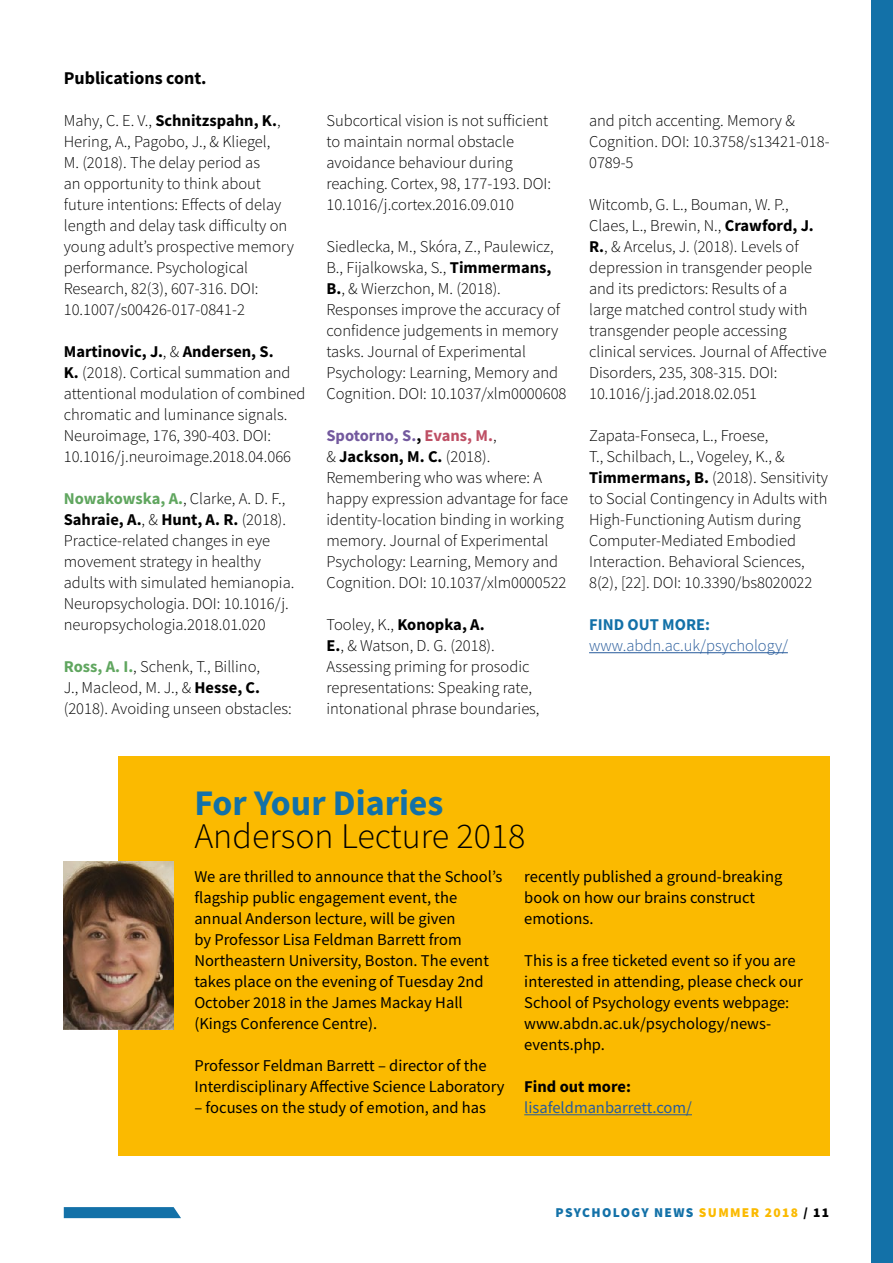
<style>
.page{position:relative;width:893px;height:1263px;background:#fff}
.page>*{position:absolute;margin:0;border:0;box-sizing:border-box;transform-origin:0 0}
.t1{font:300 36px "Source Sans Pro";color:#000}
.t2{font:700 36px "Source Sans Pro";color:#1371a8}
.t3{font:700 18px "Source Sans Pro";color:#000}
.t4{font:300 16.5px/21px "Source Sans Pro";color:#000}
.t5{font:16.5px/21px "Source Sans Pro";color:#000}
.t6{font:300 16.5px "Source Sans Pro";color:#275b9b}
.t7{font:16.5px "Source Sans Pro";color:#275b9b}
.t8{font:700 16.5px "Source Sans Pro";color:#1371a8}
.t9{font:700 16.5px "Source Sans Pro";color:#000}
.t10{font:900 13.5px "Source Sans Pro";letter-spacing:.1em;color:#1371a8}
.s1{font-weight:700}
.s2{font-weight:700;color:#60a65f}
.s3{font-weight:700;color:#73599e}
.s4{font-weight:700;color:#be4f64}
.s5{color:#fbba00}
.s6{color:#000}
</style>
<div class="page">
<div style="left:118px;top:756px;width:712px;height:399px;background:#fbba00"></div>
<hr style="left:589px;top:652px;width:199px;height:1px;background:#275b9b">
<img style="left:63px;top:861px;width:110px;height:168px">
<hr style="left:524px;top:1114px;width:168px;height:1px;background:#275b9b">
<svg style="left:64px;top:1207px;width:117px;height:11px"></svg>
<div style="left:872px;top:0;width:21px;height:1263px;background:#1371a8"></div>
<p class="t3" style="left:64px;top:66px;width:144px">Publications cont.</p>
<p class="t4" style="left:64px;top:110px;width:232px">Mahy, C. E. V., <span class="s1">Schnitzspahn, K.</span>,<br>Hering, A., Pagobo, J., &amp; Kliegel,<br>M. (2018). The delay period as<br>an opportunity to think about future intentions: Effects of delay length and delay task difficulty on young adult’s prospective memory performance. Psychological<br>Research, 82(3), 607-316. DOI:<br>10.1007/s00426-017-0841-2</p>
<p class="t4" style="left:64px;top:341px;width:243px"><span class="s1">Martinovic, J.</span>, &amp; <span class="s1">Andersen, S.<br>K.</span> (2018). Cortical summation and attentional modulation of combined chromatic and luminance signals.<br>Neuroimage, 176, 390-403. DOI:<br>10.1016/j.neuroimage.2018.04.066</p>
<p class="t4" style="left:64px;top:488px;width:232px"><span class="s2">Nowakowska, A.</span>, Clarke, A. D. F., <span class="s1">Sahraie, A.</span>, &amp; <span class="s1">Hunt, A. R.</span> (2018).<br>Practice-related changes in eye movement strategy in healthy adults with simulated hemianopia.<br>Neuropsychologia. DOI: 10.1016/j. neuropsychologia.2018.01.020</p>
<p class="t4" style="left:64px;top:656px;width:229px"><span class="s2">Ross, A. I.</span>, Schenk, T., Billino,<br>J., Macleod, M. J., &amp; <span class="s1">Hesse, C. </span>(2018). Avoiding unseen obstacles:</p>
<p class="t4" style="left:326px;top:110px;width:226px">Subcortical vision is not sufficient to maintain normal obstacle avoidance behaviour during reaching. Cortex, 98, 177-193. DOI:<br>10.1016/j.cortex.2016.09.010</p>
<p class="t4" style="left:326px;top:236px;width:242px">Siedlecka, M., Skóra, Z., Paulewicz, B., Fijalkowska, S., <span class="s1">Timmermans, B.</span>, &amp; Wierzchon, M. (2018).<br>Responses improve the accuracy of confidence judgements in memory tasks. Journal of Experimental Psychology: Learning, Memory and Cognition. DOI: 10.1037/xlm0000608</p>
<p class="t4" style="left:326px;top:425px;width:243px"><span class="s3">Spotorno, S.</span><span class="s1">,</span> <span class="s4">Evans, M.</span>,<br>&amp; <span class="s1">Jackson, M. C.</span> (2018).<br>Remembering who was where: A happy expression advantage for face identity-location binding in working memory. Journal of Experimental<br>Psychology: Learning, Memory and<br>Cognition. DOI: 10.1037/xlm0000522</p>
<p class="t4" style="left:326px;top:614px;width:215px">Tooley, K., <span class="s1">Konopka, A.<br>E.</span>, &amp; Watson, D. G. (2018).<br>Assessing priming for prosodic representations: Speaking rate, intonational phrase boundaries,</p>
<p class="t4" style="left:589px;top:110px;width:242px">and pitch accenting. Memory &amp;<br>Cognition. DOI: 10.3758/s13421-018-<br>0789-5</p>
<p class="t4" style="left:589px;top:194px;width:239px">Witcomb, G. L., Bouman, W. P., Claes, L., Brewin, N., <span class="s1">Crawford, J.<br>R.</span>, &amp; Arcelus, J. (2018). Levels of depression in transgender people and its predictors: Results of a<br>large matched control study with transgender people accessing clinical services. Journal of Affective Disorders, 235, 308-315. DOI:<br>10.1016/j.jad.2018.02.051</p>
<p class="t4" style="left:589px;top:425px;width:240px">Zapata-Fonseca, L., Froese,<br>T., Schilbach, L., Vogeley, K., &amp; <span class="s1">Timmermans, B.</span> (2018). Sensitivity to Social Contingency in Adults with High-Functioning Autism during Computer-Mediated Embodied Interaction. Behavioral Sciences, 8(2), [22]. DOI: 10.3390/bs8020022</p>
<p class="t8" style="left:589px;top:613px;width:123px">FIND OUT MORE:</p>
<p class="t6" style="left:589px;top:635px;width:200px">www.abdn.ac.uk/psychology/</p>
<h1 class="t2" style="left:194px;top:779px;width:251px">For Your Diaries</h1>
<h1 class="t1" style="left:194px;top:814px;width:333px">Anderson Lecture 2018</h1>
<p class="t5" style="left:194px;top:866px;width:309px">We are thrilled to announce that the School’s flagship public engagement event, the annual Anderson lecture, will be given<br>by Professor Lisa Feldman Barrett from Northeastern University, Boston. The event takes place on the evening of Tuesday 2nd October 2018 in the James Mackay Hall (Kings Conference Centre).</p>
<p class="t5" style="left:194px;top:1055px;width:312px">Professor Feldman Barrett – director of the<br>Interdisciplinary Affective Science Laboratory</p>
<p class="t5" style="left:194px;top:1097px;width:293px">– focuses on the study of emotion, and has</p>
<p class="t5" style="left:524px;top:866px;width:260px">recently published a ground-breaking book on how our brains construct emotions.</p>
<p class="t5" style="left:524px;top:950px;width:280px">This is a free ticketed event so if you are interested in attending, please check our School of Psychology events webpage: www.abdn.ac.uk/psychology/news&shy;events.php.</p>
<p class="t9" style="left:524px;top:1075px;width:108px">Find out more:</p>
<p class="t7" style="left:524px;top:1097px;width:169px">lisafeldmanbarrett.com/</p>
<p class="t10" style="left:556px;top:1203px;width:275px">PSYCHOLOGY NEWS <span class="s5">SUMMER 2018</span> <span class="s6">/ 11</span></p>
</div>
